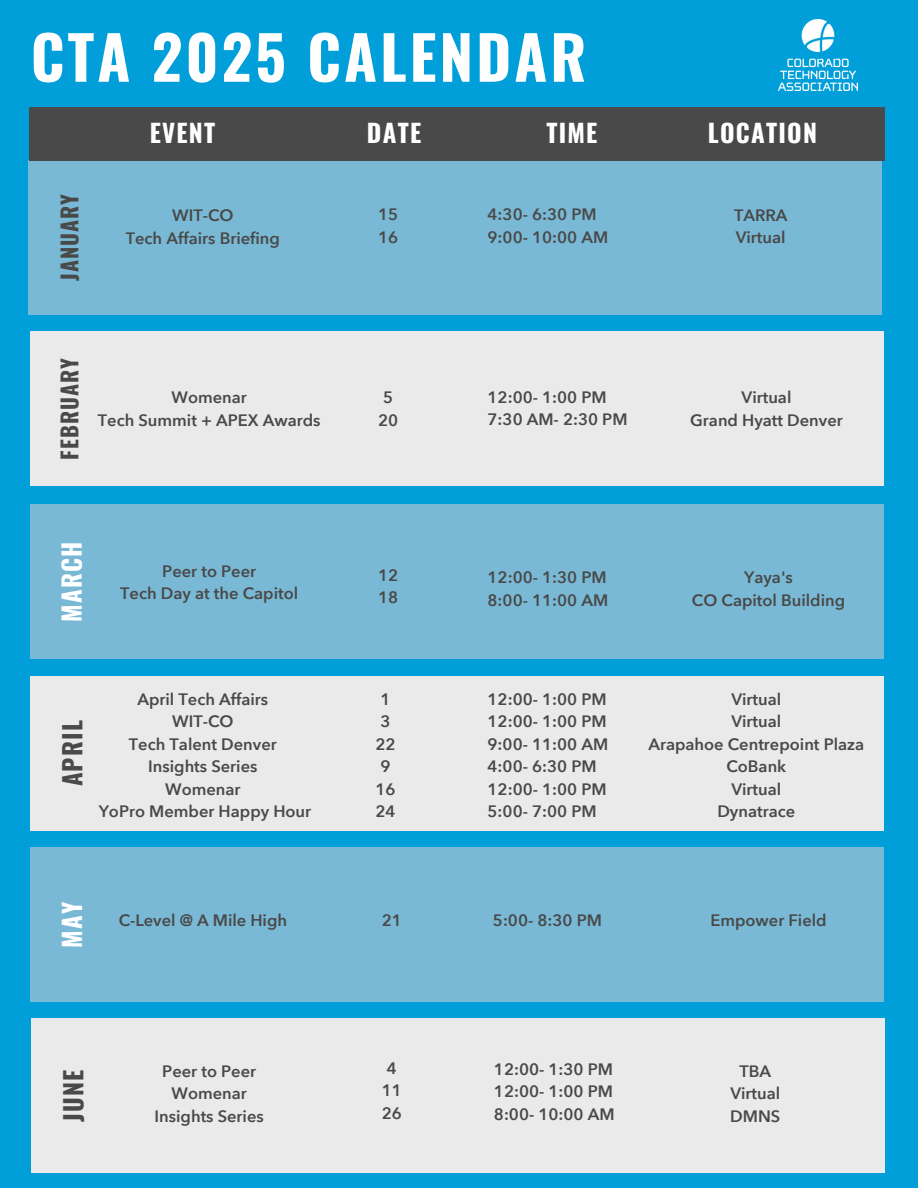
<style>
.page{position:relative;width:918px;height:1188px;background:#009fda}
.page>*{position:absolute;margin:0;border:0;box-sizing:border-box;transform-origin:0 0}
.t1{font:700 60px "Oswald";letter-spacing:.05em;color:#fff}
.t2{font:700 24.9px "Oswald";letter-spacing:.05em;color:#fff}
.t3{font:700 24.9px "Oswald";letter-spacing:.05em;color:#494949}
.t4{font:700 21.9px "Oswald";letter-spacing:.05em;color:#494949}
.t5{font:600 16.5px/22.5px "Avenir Next LT Pro";color:#494949}
</style>
<div class="page">
<div style="left:29px;top:160px;width:853px;height:155px;background:#79b9d5"></div>
<div style="left:30px;top:331px;width:854px;height:155px;background:#eaeaea"></div>
<div style="left:30px;top:504px;width:854px;height:155px;background:#79b9d5"></div>
<div style="left:31px;top:676px;width:853px;height:154px;background:#eaeaea"></div>
<img style="left:779px;top:20px;width:79px;height:71px">
<div style="left:30px;top:848px;width:854px;height:154px;background:#79b9d5"></div>
<div style="left:32px;top:1018px;width:853px;height:155px;background:#eaeaea"></div>
<div style="left:29px;top:107px;width:855px;height:53px;background:#494949"></div>
<p class="t1" style="left:31px;top:10px;width:557px">CTA 2025 CALENDAR</p>
<p class="t4" style="left:52px;top:281px;width:89px;rotate:-90deg">JANUARY</p>
<p class="t2" style="left:150px;top:114px;width:67px">EVENT</p>
<p class="t2" style="left:367px;top:114px;width:56px">DATE</p>
<p class="t2" style="left:546px;top:114px;width:52px">TIME</p>
<p class="t2" style="left:708px;top:114px;width:111px">LOCATION</p>
<h2 class="t5" style="left:172px;top:204px;width:63px">WIT-CO</h2>
<h2 class="t5" style="left:126px;top:227px;width:156px">Tech Affairs Briefing</h2>
<h2 class="t5" style="left:378px;top:203px;width:22px">15</h2>
<h2 class="t5" style="left:378px;top:225px;width:22px">16</h2>
<p class="t5" style="left:488px;top:203px;width:122px">4:30- 6:30 PM<br>9:00- 10:00 AM</p>
<h3 class="t5" style="left:734px;top:204px;width:55px">TARRA</h3>
<p class="t5" style="left:736px;top:226px;width:51px">Virtual</p>
<p class="t4" style="left:52px;top:460px;width:103px;rotate:-90deg">FEBRUARY</p>
<p class="t5" style="left:172px;top:386px;width:77px">Womenar</p>
<p class="t5" style="left:98px;top:408px;width:224px">Tech Summit + APEX Awards</p>
<p class="t5" style="left:383px;top:386px;width:12px">5</p>
<h3 class="t5" style="left:378px;top:408px;width:22px">20</h3>
<p class="t5" style="left:488px;top:386px;width:141px">12:00- 1:00 PM<br>7:30 AM- 2:30 PM</p>
<p class="t5" style="left:742px;top:386px;width:51px">Virtual</p>
<p class="t5" style="left:690px;top:408px;width:154px">Grand Hyatt Denver</p>
<p class="t2" style="left:52px;top:622px;width:82px;rotate:-90deg">MARCH</p>
<p class="t5" style="left:162px;top:559px;width:95px">Peer to Peer</p>
<h4 class="t5" style="left:120px;top:582px;width:179px">Tech Day at the Capitol</h4>
<h4 class="t3" style="left:53px;top:786px;width:68px;rotate:-90deg">APRIL</h4>
<p class="t5" style="left:137px;top:687px;width:132px">April Tech Affairs</p>
<p class="t5" style="left:172px;top:710px;width:63px">WIT-CO</p>
<p class="t5" style="left:129px;top:732px;width:149px">Tech Talent Denver</p>
<h4 class="t5" style="left:148px;top:755px;width:111px">Insights Series</h4>
<p class="t5" style="left:165px;top:777px;width:77px">Womenar</p>
<p class="t5" style="left:99px;top:800px;width:214px">YoPro Member Happy Hour</p>
<p class="t5" style="left:378px;top:563px;width:22px">12</p>
<p class="t5" style="left:378px;top:586px;width:22px">18</p>
<p class="t5" style="left:380px;top:687px;width:12px">1</p>
<p class="t5" style="left:380px;top:710px;width:12px">3</p>
<p class="t5" style="left:375px;top:732px;width:22px">22</p>
<p class="t5" style="left:380px;top:755px;width:12px">9</p>
<p class="t5" style="left:375px;top:777px;width:22px">16</p>
<p class="t5" style="left:375px;top:800px;width:22px">24</p>
<p class="t5" style="left:488px;top:566px;width:122px">12:00- 1:30 PM<br>8:00- 11:00 AM</p>
<h2 class="t5" style="left:744px;top:566px;width:50px">Yaya's</h2>
<p class="t5" style="left:692px;top:588px;width:155px">CO Capitol Building</p>
<p class="t5" style="left:488px;top:687px;width:122px">12:00- 1:00 PM<br>12:00- 1:00 PM<br>9:00- 11:00 AM<br>4:00- 6:30 PM<br>12:00- 1:00 PM<br>5:00- 7:00 PM</p>
<h2 class="t5" style="left:731px;top:687px;width:51px">Virtual</h2>
<p class="t5" style="left:731px;top:710px;width:51px">Virtual</p>
<p class="t5" style="left:648px;top:732px;width:217px">Arapahoe Centrepoint Plaza</p>
<p class="t5" style="left:726px;top:755px;width:61px">CoBank</p>
<p class="t5" style="left:731px;top:777px;width:51px">Virtual</p>
<p class="t5" style="left:717px;top:800px;width:79px">Dynatrace</p>
<p class="t2" style="left:52px;top:948px;width:48px;rotate:-90deg">MAY</p>
<p class="t5" style="left:119px;top:909px;width:170px">C-Level @ A Mile High</p>
<p class="t5" style="left:382px;top:909px;width:22px">21</p>
<p class="t5" style="left:493px;top:909px;width:110px">5:00- 8:30 PM</p>
<p class="t5" style="left:710px;top:909px;width:118px">Empower Field</p>
<p class="t3" style="left:54px;top:1122px;width:54px;rotate:-90deg">JUNE</p>
<p class="t5" style="left:162px;top:1060px;width:95px">Peer to Peer</p>
<h4 class="t5" style="left:172px;top:1082px;width:77px">Womenar</h4>
<p class="t5" style="left:155px;top:1105px;width:111px">Insights Series</p>
<h2 class="t5" style="left:387px;top:1056px;width:12px">4</h2>
<p class="t5" style="left:382px;top:1079px;width:22px">11</p>
<p class="t5" style="left:382px;top:1101px;width:22px">26</p>
<h4 class="t5" style="left:494px;top:1057px;width:122px;text-align:justify">12:00- 1:30 PM 12:00- 1:00 PM 8:00- 10:00 AM</h4>
<p class="t5" style="left:739px;top:1060px;width:33px">TBA</p>
<p class="t5" style="left:730px;top:1082px;width:51px">Virtual</p>
<h2 class="t5" style="left:730px;top:1105px;width:52px">DMNS</h2>
</div>
